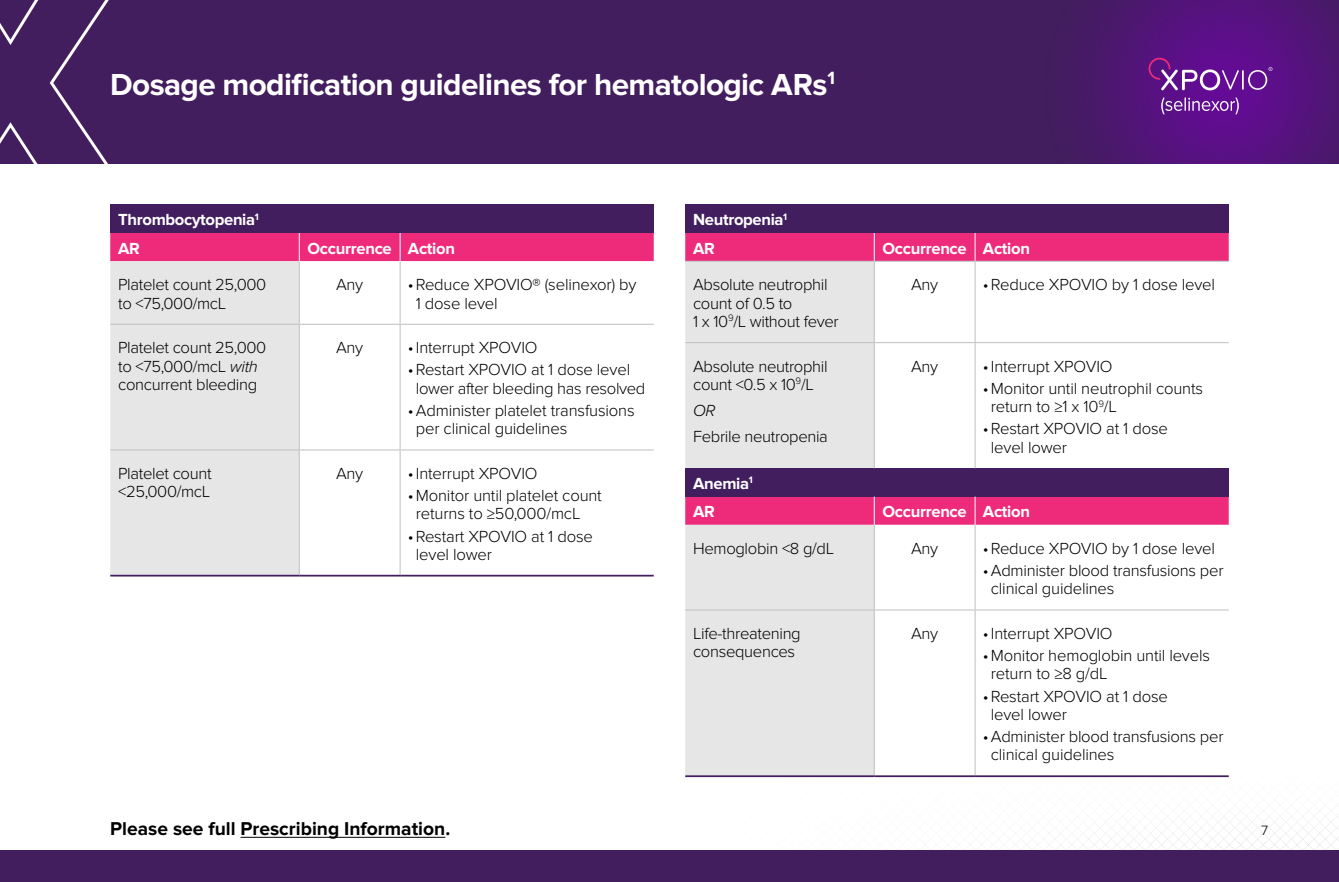
<style>
.page{position:relative;width:1339px;height:882px;background:#fff}
.page>*{position:absolute;margin:0;border:0;box-sizing:border-box;transform-origin:0 0}
.t1{font:700 31.5px "Proxima Nova";letter-spacing:-.02em;color:#fff}
.t2{font:700 19.25px "Proxima Nova";color:#000}
.t3{font:300 16.62px/18.4px "Proxima Nova";letter-spacing:-.01em;color:#000}
.t4{font:700 16.62px/28.2px "Proxima Nova";letter-spacing:-.02em;color:#fff}
.t5{font:italic 300 16.62px "Proxima Nova";color:#000}
.t6{font:300 14px "Proxima Nova";color:#000}
.s1{font-style:italic}
</style>
<div class="page">
<svg style="left:724px;top:775px;width:615px;height:75px"></svg>
<div style="left:0;top:0;width:1339px;height:164px;background:#421e5e"></div>
<img style="left:1090px;top:0;width:249px;height:164px">
<div style="left:0;top:850px;width:1339px;height:32px;background:#421e5e"></div>
<svg style="left:0;top:0;width:136px;height:205px"></svg>
<hr style="left:240px;top:837px;width:205px;height:1px;background:#000">
<div style="left:110px;top:205px;width:544px;height:28px;background:#421e5e"></div>
<div style="left:110px;top:261px;width:189px;height:314px;background:#e6e6e6"></div>
<svg style="left:300px;top:261px;width:354px;height:314px"></svg>
<hr style="left:299px;top:261px;width:1px;height:63px;background:#bfbfbf">
<hr style="left:400px;top:261px;width:1px;height:63px;background:#bfbfbf">
<hr style="left:110px;top:324px;width:189px;height:1px;background:#bfbfbf">
<hr style="left:299px;top:324px;width:101px;height:1px;background:#bfbfbf">
<hr style="left:299px;top:325px;width:1px;height:125px;background:#bfbfbf">
<hr style="left:400px;top:324px;width:254px;height:1px;background:#bfbfbf">
<hr style="left:400px;top:325px;width:1px;height:125px;background:#bfbfbf">
<hr style="left:110px;top:450px;width:189px;height:1px;background:#bfbfbf">
<hr style="left:299px;top:450px;width:101px;height:1px;background:#bfbfbf">
<hr style="left:299px;top:450px;width:1px;height:125px;background:#bfbfbf">
<hr style="left:400px;top:450px;width:254px;height:1px;background:#bfbfbf">
<hr style="left:400px;top:450px;width:1px;height:125px;background:#bfbfbf">
<div style="left:110px;top:233px;width:544px;height:28px;background:#ee2a7a"></div>
<hr style="left:110px;top:575px;width:189px;height:2px;background:#421e5e">
<hr style="left:299px;top:575px;width:101px;height:2px;background:#421e5e">
<hr style="left:400px;top:575px;width:254px;height:2px;background:#421e5e">
<div style="left:685px;top:205px;width:543px;height:28px;background:#421e5e"></div>
<div style="left:685px;top:233px;width:543px;height:28px;background:#ee2a7a"></div>
<div style="left:685px;top:262px;width:189px;height:513px;background:#e6e6e6"></div>
<svg style="left:875px;top:262px;width:353px;height:513px"></svg>
<div style="left:685px;top:468px;width:543px;height:29px;background:#421e5e"></div>
<hr style="left:685px;top:261px;width:189px;height:1px;background:#bfbfbf">
<hr style="left:874px;top:261px;width:101px;height:1px;background:#bfbfbf">
<hr style="left:874px;top:262px;width:1px;height:80px;background:#bfbfbf">
<hr style="left:975px;top:261px;width:253px;height:1px;background:#bfbfbf">
<hr style="left:974px;top:262px;width:1px;height:80px;background:#bfbfbf">
<hr style="left:685px;top:342px;width:189px;height:1px;background:#bfbfbf">
<hr style="left:874px;top:342px;width:101px;height:1px;background:#bfbfbf">
<hr style="left:874px;top:343px;width:1px;height:125px;background:#bfbfbf">
<hr style="left:975px;top:342px;width:253px;height:1px;background:#bfbfbf">
<hr style="left:974px;top:343px;width:1px;height:125px;background:#bfbfbf">
<hr style="left:874px;top:525px;width:1px;height:85px;background:#bfbfbf">
<hr style="left:974px;top:525px;width:1px;height:85px;background:#bfbfbf">
<hr style="left:685px;top:610px;width:189px;height:1px;background:#bfbfbf">
<hr style="left:874px;top:610px;width:101px;height:1px;background:#bfbfbf">
<hr style="left:874px;top:610px;width:1px;height:165px;background:#bfbfbf">
<hr style="left:975px;top:610px;width:253px;height:1px;background:#bfbfbf">
<hr style="left:974px;top:610px;width:1px;height:165px;background:#bfbfbf">
<svg style="left:874px;top:233px;width:1px;height:28px"></svg>
<svg style="left:974px;top:233px;width:1px;height:28px"></svg>
<svg style="left:874px;top:497px;width:1px;height:28px"></svg>
<svg style="left:974px;top:497px;width:1px;height:28px"></svg>
<hr style="left:685px;top:775px;width:189px;height:2px;background:#421e5e">
<hr style="left:874px;top:775px;width:101px;height:2px;background:#421e5e">
<hr style="left:975px;top:775px;width:253px;height:2px;background:#421e5e">
<svg style="left:1148px;top:58px;width:124px;height:57px;background:#742c9b"></svg>
<h1 class="t1" style="left:110px;top:66px;width:726px">Dosage modification guidelines for hematologic ARs<sup>1</sup></h1>
<p class="t4" style="left:118px;top:206px;width:142px">Thrombocytopenia<sup>1<br></sup>AR</p>
<p class="t4" style="left:308px;top:234px;width:149px">Occurrence Action</p>
<p class="t4" style="left:693px;top:206px;width:96px">Neutropenia<sup>1<br></sup>AR</p>
<p class="t4" style="left:882px;top:234px;width:149px">Occurrence Action</p>
<p class="t3" style="left:118px;top:276px;width:150px">Platelet count 25,000 to &lt;75,000/mcL</p>
<p class="t3" style="left:336px;top:276px;width:29px">Any</p>
<p class="t3" style="left:416px;top:276px;width:222px;text-indent:-8px">•Reduce XPOVIO® (selinexor) by<br>1 dose level</p>
<p class="t3" style="left:118px;top:339px;width:150px">Platelet count 25,000 to &lt;75,000/mcL <span class="s1">with </span>concurrent bleeding</p>
<p class="t3" style="left:336px;top:339px;width:29px">Any</p>
<p class="t3" style="left:408px;top:339px;width:131px">•Interrupt XPOVIO</p>
<p class="t3" style="left:416px;top:361px;width:231px;text-indent:-8px">•Restart XPOVIO at 1 dose level lower after bleeding has resolved</p>
<p class="t3" style="left:416px;top:401px;width:220px;text-indent:-8px">•Administer platelet transfusions per clinical guidelines</p>
<p class="t3" style="left:118px;top:464px;width:95px">Platelet count &lt;25,000/mcL</p>
<p class="t3" style="left:336px;top:464px;width:29px">Any</p>
<p class="t3" style="left:408px;top:464px;width:131px">•Interrupt XPOVIO</p>
<p class="t3" style="left:416px;top:486px;width:188px;text-indent:-8px">•Monitor until platelet count returns to ≥50,000/mcL</p>
<p class="t3" style="left:416px;top:527px;width:179px;text-indent:-8px">•Restart XPOVIO at 1 dose level lower</p>
<p class="t3" style="left:693px;top:276px;width:147px">Absolute neutrophil count of 0.5 to<br>1 x 10<sup>9</sup>/L without fever</p>
<p class="t3" style="left:911px;top:276px;width:29px">Any</p>
<p class="t3" style="left:983px;top:276px;width:234px">•Reduce XPOVIO by 1 dose level</p>
<p class="t3" style="left:693px;top:357px;width:136px">Absolute neutrophil count &lt;0.5 x 10<sup>9</sup>/L</p>
<p class="t5" style="left:693px;top:401px;width:24px">OR</p>
<p class="t3" style="left:693px;top:428px;width:136px">Febrile neutropenia</p>
<p class="t3" style="left:911px;top:357px;width:29px">Any</p>
<p class="t3" style="left:983px;top:357px;width:131px">•Interrupt XPOVIO</p>
<p class="t3" style="left:991px;top:379px;width:214px;text-indent:-8px">•Monitor until neutrophil counts return to ≥1 x 10<sup>9</sup>/L</p>
<p class="t3" style="left:991px;top:420px;width:179px;text-indent:-8px">•Restart XPOVIO at 1 dose level lower</p>
<p class="t4" style="left:693px;top:470px;width:61px">Anemia<sup>1<br></sup>AR</p>
<p class="t4" style="left:882px;top:498px;width:149px">Occurrence Action</p>
<p class="t3" style="left:693px;top:539px;width:143px">Hemoglobin &lt;8 g/dL</p>
<p class="t3" style="left:911px;top:539px;width:29px">Any</p>
<p class="t3" style="left:983px;top:539px;width:234px">•Reduce XPOVIO by 1 dose level</p>
<p class="t3" style="left:991px;top:561px;width:234px;text-indent:-8px">•Administer blood transfusions per clinical guidelines</p>
<p class="t3" style="left:693px;top:624px;width:109px">Life-threatening consequences</p>
<p class="t3" style="left:911px;top:624px;width:29px">Any</p>
<p class="t3" style="left:983px;top:624px;width:131px">•Interrupt XPOVIO</p>
<p class="t3" style="left:991px;top:647px;width:221px;text-indent:-8px">•Monitor hemoglobin until levels return to ≥8 g/dL</p>
<p class="t3" style="left:991px;top:687px;width:179px;text-indent:-8px">•Restart XPOVIO at 1 dose level lower</p>
<p class="t3" style="left:991px;top:728px;width:234px;text-indent:-8px">•Administer blood transfusions per clinical guidelines</p>
<p class="t2" style="left:110px;top:817px;width:341px">Please see full Prescribing Information.</p>
<p class="t6" style="left:1261px;top:822px;width:9px">7</p>
</div>
